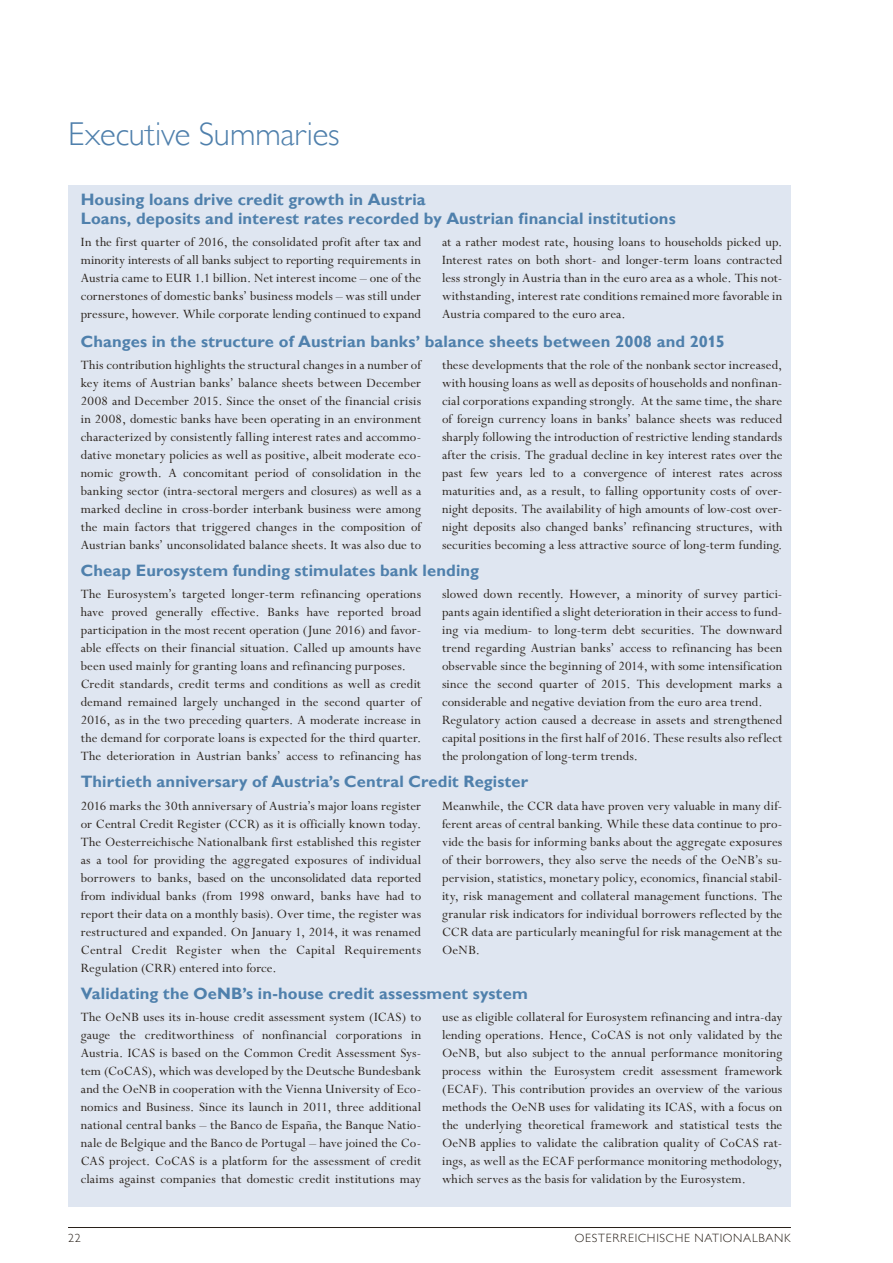
<style>
.page{position:relative;width:893px;height:1263px;background:#fff}
.page>*{position:absolute;margin:0;border:0;box-sizing:border-box;transform-origin:0 0}
.t1{font:300 33px "Gill Sans MT Pro";letter-spacing:-.005em;color:#4f80ac}
.t2{font:700 16.5px/19.5px "Gill Sans MT Pro";letter-spacing:.005em;color:#4f80ac}
.t3{font:14.25px/18px "Perpetua Std";letter-spacing:.01em;color:#29211a;text-align:justify}
.t4{font:300 12px "Gill Sans MT Pro";letter-spacing:.06em;color:#29211a}
</style>
<div class="page">
<hr style="left:68px;top:1227px;width:723px;height:1px;background:#29211a">
<div style="left:68px;top:185px;width:723px;height:1021px;background:#dfe6f1"></div>
<h1 class="t1" style="left:68px;top:114px;width:273px">Executive Summaries</h1>
<p class="t2" style="left:81px;top:189px;width:596px">Housing loans drive credit growth in Austria<br>Loans, deposits and interest rates recorded by Austrian financial institutions</p>
<p class="t3" style="left:81px;top:233px;width:342px">In the first quarter of 2016, the consolidated profit after tax and minority interests of all banks subject to reporting requirements in Austria came to EUR 1.1 billion. Net interest income – one of the cornerstones of domestic banks’ business models – was still under pressure, however. While corporate lending continued to expand</p>
<p class="t3" style="left:442px;top:233px;width:342px">at a rather modest rate, housing loans to households picked up.<br>Interest rates on both short- and longer-term loans contracted less strongly in Austria than in the euro area as a whole. This not&shy;withstanding, interest rate conditions remained more favorable in Austria compared to the euro area.</p>
<p class="t2" style="left:81px;top:331px;width:645px">Changes in the structure of Austrian banks’ balance sheets between 2008 and 2015</p>
<p class="t3" style="left:81px;top:356px;width:342px">This contribution highlights the structural changes in a number of key items of Austrian banks’ balance sheets between December 2008 and December 2015. Since the onset of the financial crisis in 2008, domestic banks have been operating in an environment characterized by consistently falling interest rates and accommo&shy;dative monetary policies as well as positive, albeit moderate eco&shy;nomic growth. A concomitant period of consolidation in the banking sector (intra-sectoral mergers and closures) as well as a marked decline in cross-border interbank business were among the main factors that triggered changes in the composition of Austrian banks’ unconsolidated balance sheets. It was also due to</p>
<p class="t3" style="left:442px;top:356px;width:342px">these developments that the role of the nonbank sector increased, with housing loans as well as deposits of households and nonfinan&shy;cial corporations expanding strongly. At the same time, the share of foreign currency loans in banks’ balance sheets was reduced sharply following the introduction of restrictive lending standards after the crisis. The gradual decline in key interest rates over the past few years led to a convergence of interest rates across maturities and, as a result, to falling opportunity costs of over&shy;night deposits. The availability of high amounts of low-cost over&shy;night deposits also changed banks’ refinancing structures, with securities becoming a less attractive source of long-term funding.</p>
<p class="t2" style="left:81px;top:560px;width:400px">Cheap Eurosystem funding stimulates bank lending</p>
<p class="t3" style="left:81px;top:585px;width:342px;text-align:left">The Eurosystem’s targeted longer-term refinancing operations have proved generally effective. Banks have reported broad participation in the most recent operation (June 2016) and favor&shy;able effects on their financial situation. Called up amounts have been used mainly for granting loans and refinancing purposes.<br>Credit standards, credit terms and conditions as well as credit demand remained largely unchanged in the second quarter of 2016, as in the two preceding quarters. A moderate increase in the demand for corporate loans is expected for the third quarter.<br>The deterioration in Austrian banks’ access to refinancing has</p>
<p class="t3" style="left:442px;top:585px;width:342px;text-align:left">slowed down recently. However, a minority of survey partici&shy;pants again identified a slight deterioration in their access to fund&shy;ing via medium- to long-term debt securities. The downward trend regarding Austrian banks’ access to refinancing has been observable since the beginning of 2014, with some intensification since the second quarter of 2015. This development marks a considerable and negative deviation from the euro area trend.<br>Regulatory action caused a decrease in assets and strengthened capital positions in the first half of 2016. These results also reflect the prolongation of long-term trends.</p>
<p class="t2" style="left:81px;top:772px;width:449px">Thirtieth anniversary of Austria’s Central Credit Register</p>
<p class="t3" style="left:81px;top:797px;width:342px">2016 marks the 30th anniversary of Austria’s major loans register or Central Credit Register (CCR) as it is officially known today.<br>The Oesterreichische Nationalbank first established this register as a tool for providing the aggregated exposures of individual borrowers to banks, based on the unconsolidated data reported from individual banks (from 1998 onward, banks have had to report their data on a monthly basis). Over time, the register was restructured and expanded. On January 1, 2014, it was renamed Central Credit Register when the Capital Requirements Regulation (CRR) entered into force.</p>
<p class="t3" style="left:442px;top:797px;width:342px">Meanwhile, the CCR data have proven very valuable in many dif&shy;ferent areas of central banking. While these data continue to pro&shy;vide the basis for informing banks about the aggregate exposures of their borrowers, they also serve the needs of the OeNB’s su&shy;pervision, statistics, monetary policy, economics, financial stabil&shy;ity, risk management and collateral management functions. The granular risk indicators for individual borrowers reflected by the CCR data are particularly meaningful for risk management at the OeNB.</p>
<p class="t3" style="left:81px;top:1009px;width:342px">The OeNB uses its in-house credit assessment system (ICAS) to gauge the creditworthiness of nonfinancial corporations in Austria. ICAS is based on the Common Credit Assessment Sys&shy;tem (CoCAS), which was developed by the Deutsche Bundesbank and the OeNB in cooperation with the Vienna University of Eco&shy;nomics and Business. Since its launch in 2011, three additional national central banks – the Banco de España, the Banque Natio&shy;nale de Belgique and the Banco de Portugal – have joined the Co-CAS project. CoCAS is a platform for the assessment of credit claims against companies that domestic credit institutions may</p>
<p class="t3" style="left:442px;top:1009px;width:342px">use as eligible collateral for Eurosystem refinancing and intra-day lending operations. Hence, CoCAS is not only validated by the OeNB, but also subject to the annual performance monitoring process within the Eurosystem credit assessment framework (ECAF). This contribution provides an overview of the various methods the OeNB uses for validating its ICAS, with a focus on the underlying theoretical framework and statistical tests the OeNB applies to validate the calibration quality of CoCAS rat&shy;ings, as well as the ECAF performance monitoring methodology, which serves as the basis for validation by the Eurosystem.</p>
<p class="t2" style="left:81px;top:984px;width:449px">Validating the OeNB’s in-house credit assessment system</p>
<p class="t4" style="left:68px;top:1231px;width:14px">22</p>
<p class="t4" style="left:575px;top:1231px;width:218px">OESTERREICHISCHE NATIONALBANK</p>
</div>
